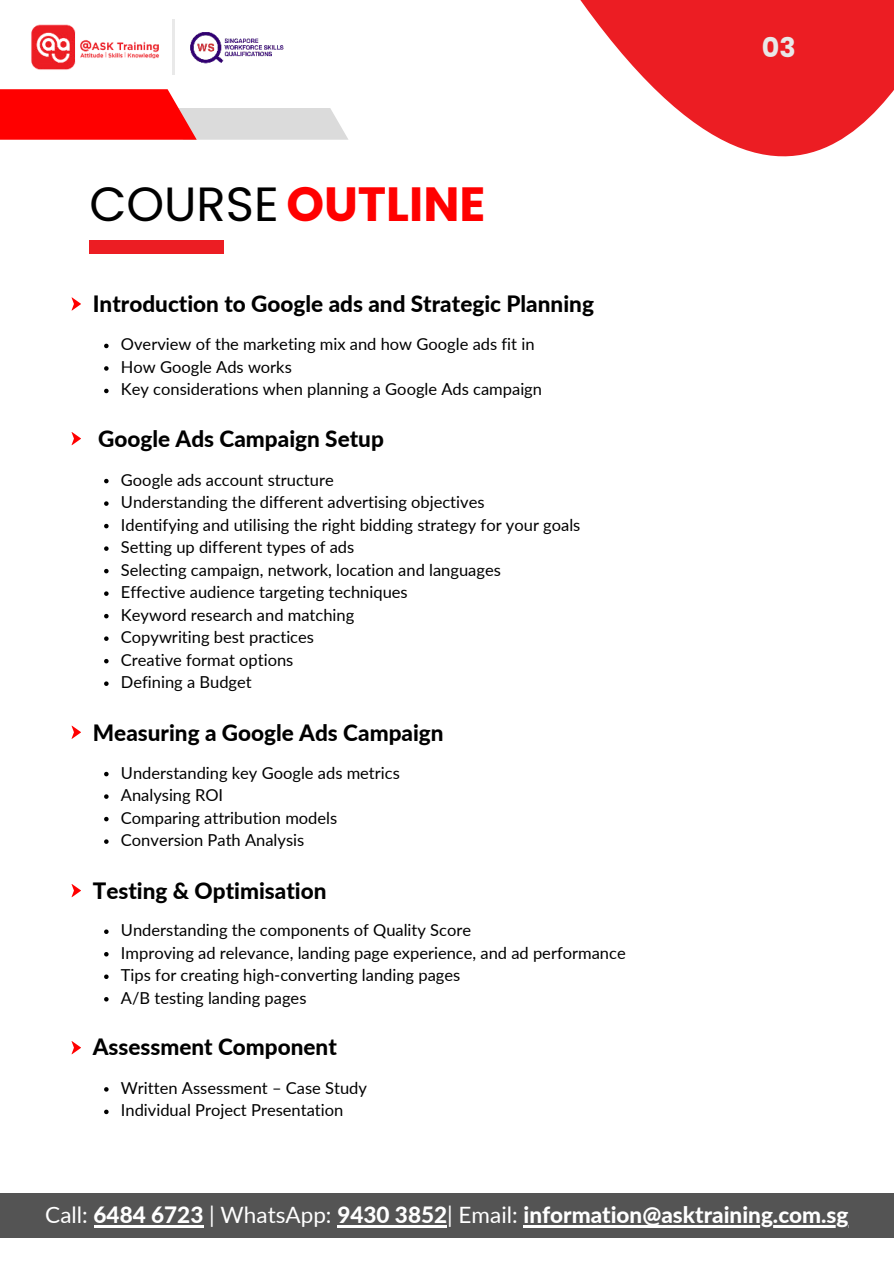
<style>
.page{position:relative;width:894px;height:1264px;background:#fff}
.page>*{position:absolute;margin:0;border:0;box-sizing:border-box;transform-origin:0 0}
.t1{font:700 48px "Poppins";color:#f00}
.t2{font:700 27px "Poppins";color:#e8e8e8}
.t3{font:800 22.5px "Lato";color:#000}
.t4{font:800 22.5px "Lato";color:#fff}
.t5{font:16.5px/22.5px "Lato";color:#000}
.s1{font-weight:400;color:#000}
.s2{font-weight:400}
</style>
<div class="page">
<img style="left:172px;top:19px;width:112px;height:56px">
<img style="left:31px;top:24px;width:128px;height:46px">
<hr style="left:173px;top:19px;width:2px;height:56px;background:#e9e9e9">
<svg style="left:580px;top:0;width:313px;height:157px;fill:#ec1d23"></svg>
<svg style="left:0;top:89px;width:348px;height:51px"></svg>
<div style="left:89px;top:240px;width:135px;height:13px;background:#ec1d23"></div>
<svg style="left:104px;top:344px;width:5px;height:4px"></svg>
<svg style="left:104px;top:366px;width:5px;height:5px"></svg>
<svg style="left:104px;top:389px;width:5px;height:4px"></svg>
<svg style="left:72px;top:297px;width:9px;height:13px"></svg>
<svg style="left:104px;top:771px;width:5px;height:5px"></svg>
<svg style="left:104px;top:794px;width:5px;height:4px"></svg>
<svg style="left:104px;top:816px;width:5px;height:5px"></svg>
<svg style="left:104px;top:839px;width:5px;height:4px"></svg>
<svg style="left:72px;top:725px;width:9px;height:14px"></svg>
<svg style="left:104px;top:479px;width:5px;height:4px"></svg>
<svg style="left:104px;top:501px;width:5px;height:5px"></svg>
<svg style="left:104px;top:524px;width:5px;height:4px"></svg>
<svg style="left:104px;top:546px;width:5px;height:5px"></svg>
<svg style="left:104px;top:569px;width:5px;height:4px"></svg>
<svg style="left:104px;top:591px;width:5px;height:5px"></svg>
<svg style="left:104px;top:614px;width:5px;height:4px"></svg>
<svg style="left:104px;top:636px;width:5px;height:5px"></svg>
<svg style="left:104px;top:659px;width:5px;height:4px"></svg>
<svg style="left:104px;top:681px;width:5px;height:5px"></svg>
<svg style="left:72px;top:432px;width:9px;height:13px"></svg>
<svg style="left:104px;top:1087px;width:5px;height:4px"></svg>
<svg style="left:104px;top:1109px;width:5px;height:5px"></svg>
<svg style="left:72px;top:1041px;width:9px;height:13px"></svg>
<div style="left:0;top:1193px;width:893px;height:44px;background:#545454"></div>
<hr style="left:94px;top:1225px;width:109px;height:2px;background:#fff">
<hr style="left:337px;top:1225px;width:110px;height:2px;background:#fff">
<hr style="left:523px;top:1225px;width:325px;height:2px;background:#fff">
<svg style="left:104px;top:929px;width:5px;height:5px"></svg>
<svg style="left:104px;top:952px;width:5px;height:4px"></svg>
<svg style="left:104px;top:974px;width:5px;height:5px"></svg>
<svg style="left:104px;top:997px;width:5px;height:4px"></svg>
<svg style="left:72px;top:884px;width:9px;height:13px"></svg>
<h1 class="t1" style="left:89px;top:176px;width:397px"><span class="s1">COURSE</span> OUTLINE</h1>
<h3 class="t3" style="left:93px;top:287px;width:502px">Introduction to Google ads and Strategic Planning</h3>
<p class="t5" style="left:121px;top:332px;width:422px">Overview of the marketing mix and how Google ads fit in<br>How Google Ads works<br>Key considerations when planning a Google Ads campaign</p>
<h3 class="t3" style="left:98px;top:422px;width:287px">Google Ads Campaign Setup</h3>
<p class="t5" style="left:121px;top:467px;width:461px">Google ads account structure<br>Understanding the different advertising objectives<br>Identifying and utilising the right bidding strategy for your goals Setting up different types of ads<br>Selecting campaign, network, location and languages<br>Effective audience targeting techniques<br>Keyword research and matching<br>Copywriting best practices<br>Creative format options<br>Defining a Budget</p>
<h3 class="t3" style="left:93px;top:715px;width:352px">Measuring a Google Ads Campaign</h3>
<p class="t5" style="left:121px;top:760px;width:280px">Understanding key Google ads metrics<br>Analysing ROI<br>Comparing attribution models<br>Conversion Path Analysis</p>
<h3 class="t3" style="left:93px;top:873px;width:235px">Testing &amp; Optimisation</h3>
<p class="t5" style="left:121px;top:918px;width:506px">Understanding the components of Quality Score<br>Improving ad relevance, landing page experience, and ad performance Tips for creating high-converting landing pages<br>A/B testing landing pages</p>
<h3 class="t3" style="left:93px;top:1030px;width:245px">Assessment Component</h3>
<p class="t5" style="left:121px;top:1075px;width:247px">Written Assessment – Case Study<br>Individual Project Presentation</p>
<h2 class="t2" style="left:761px;top:32px;width:35px">03</h2>
<h3 class="t4" style="left:45px;top:1198px;width:804px"><span class="s2">Call:</span> 6484 6723 <span class="s2">| WhatsApp:</span> 9430 3852<span class="s2">| Email:</span> information@asktraining.com.sg</h3>
</div>
